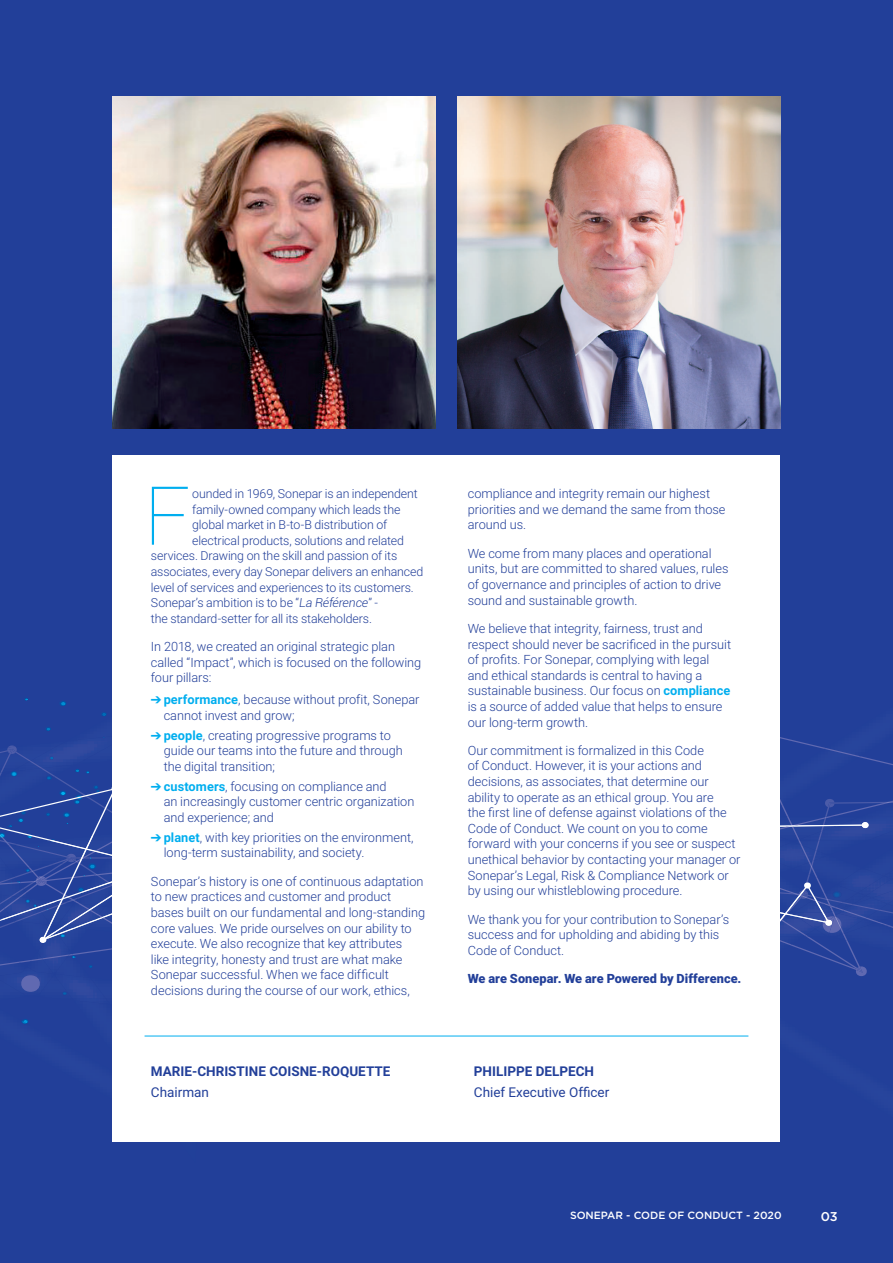
<style>
.page{position:relative;width:893px;height:1263px;background:#223f99}
.page>*{position:absolute;margin:0;border:0;box-sizing:border-box;transform-origin:0 0}
.t1{font:100 81.45px "Roboto";color:#00aeef}
.t2{font:700 13.5px "Roboto";color:#223f99}
.t3{font:13.5px "Roboto";color:#223f99}
.t4{font:300 12.75px/15.6px "Roboto";color:#223f99}
.t5{font:900 12.75px "Roboto";color:#223f99}
.t6{font:500 12.75px "Gotham";color:#fff}
.t7{font:300 12.3px "Roboto";letter-spacing:-.01em;color:#223f99}
.t8{font:500 10.5px "Gotham";color:#fff}
.s1{font-style:italic}
.s2{color:#00aeef}
.s3{font-weight:700;color:#00aeef}
</style>
<div class="page">
<img style="left:112px;top:1014px;width:1px;height:128px">
<img style="left:87px;top:997px;width:26px;height:17px">
<svg style="left:21px;top:1019px;width:8px;height:5px"></svg>
<svg style="left:0;top:697px;width:893px;height:300px"></svg>
<div style="left:113px;top:456px;width:667px;height:686px;background:#fff"></div>
<hr style="left:145px;top:1036px;width:603px;height:1px;background:#00aeef">
<img style="left:113px;top:96px;width:323px;height:333px">
<img style="left:457px;top:96px;width:323px;height:333px">
<h1 class="t1" style="left:144px;top:469px;width:48px">F</h1>
<p class="t7" style="left:192px;top:487px;width:227px">ounded in 1969, Sonepar is an independent</p>
<p class="t7" style="left:192px;top:502px;width:210px">family-owned company which leads the</p>
<p class="t7" style="left:192px;top:518px;width:196px">global market in B-to-B distribution of</p>
<p class="t7" style="left:192px;top:533px;width:213px">electrical products, solutions and related</p>
<p class="t7" style="left:151px;top:549px;width:248px">services. Drawing on the skill and passion of its</p>
<p class="t7" style="left:151px;top:565px;width:274px">associates, every day Sonepar delivers an enhanced</p>
<p class="t7" style="left:151px;top:580px;width:264px">level of services and experiences to its customers.</p>
<p class="t7" style="left:151px;top:596px;width:229px">Sonepar’s ambition is to be “<span class="s1">La Référence</span>” -</p>
<p class="t7" style="left:151px;top:611px;width:223px">the standard-setter for all its stakeholders .</p>
<p class="t4" style="left:151px;top:639px;width:272px">In 2018, we created an original strategic plan called “Impact”, which is focused on the following four pillars :</p>
<p class="t4" style="left:164px;top:692px;width:257px;text-indent:-13px"><span class="s2">➔</span> <span class="s3">performance</span>, because without profit, Sonepar cannot invest and grow ;</p>
<p class="t4" style="left:164px;top:728px;width:241px;text-indent:-13px"><span class="s2">➔</span> <span class="s3">people</span>, creating progressive programs to guide our teams into the future and through the digital transition ;</p>
<p class="t4" style="left:164px;top:779px;width:252px;text-indent:-13px"><span class="s2">➔</span> <span class="s3">customers</span>, focusing on compliance and<br>an increasingly customer centric organization and experience; and</p>
<p class="t4" style="left:164px;top:830px;width:251px;text-indent:-13px"><span class="s2">➔</span> <span class="s3">planet</span>, with key priorities on the environment, long-term sustainability, and society .</p>
<p class="t4" style="left:151px;top:874px;width:276px">Sonepar’s history is one of continuous adaptation to new practices and customer and product bases built on our fundamental and long-standing core values. We pride ourselves on our ability to execute. We also recognize that key attributes<br>like integrity, honesty and trust are what make Sonepar successful. When we face difficult decisions during the course of our work, ethics,</p>
<p class="t2" style="left:151px;top:1064px;width:241px">MARIE-CHRISTINE COISNE-ROQUETTE</p>
<p class="t3" style="left:151px;top:1084px;width:60px">Chairman</p>
<p class="t4" style="left:468px;top:486px;width:259px">compliance and integrity remain our highest priorities and we demand the same from those around us.</p>
<p class="t4" style="left:468px;top:546px;width:262px">We come from many places and operational units, but are committed to shared values, rules of governance and principles of action to drive sound and sustainable growth.</p>
<p class="t4" style="left:468px;top:621px;width:265px">We believe that integrity, fairness, trust and respect should never be sacrificed in the pursuit of profits. For Sonepar, complying with legal and ethical standards is central to having a sustainable business. Our focus on <span class="s3">compliance </span>is a source of added value that helps to ensure our long-term growth.</p>
<p class="t4" style="left:468px;top:743px;width:274px">Our commitment is formalized in this Code<br>of Conduct. However, it is your actions and decisions, as associates, that determine our ability to operate as an ethical group. You are<br>the first line of defense against violations of the Code of Conduct. We count on you to come forward with your concerns if you see or suspect unethical behavior by contacting your manager or Sonepar’s Legal, Risk &amp; Compliance Network or by using our whistleblowing procedure.</p>
<p class="t4" style="left:468px;top:911px;width:263px">We thank you for your contribution to Sonepar’s success and for upholding and abiding by this<br>Code of Conduct .</p>
<p class="t5" style="left:468px;top:971px;width:275px">We are Sonepar. We are Powered by Difference.</p>
<p class="t2" style="left:474px;top:1064px;width:122px">PHILIPPE DELPECH</p>
<p class="t3" style="left:474px;top:1084px;width:137px">Chief Executive Officer</p>
<p class="t8" style="left:570px;top:1211px;width:213px">SONEPAR - CODE OF CONDUCT - 2020</p>
<p class="t6" style="left:821px;top:1211px;width:18px">03</p>
</div>
